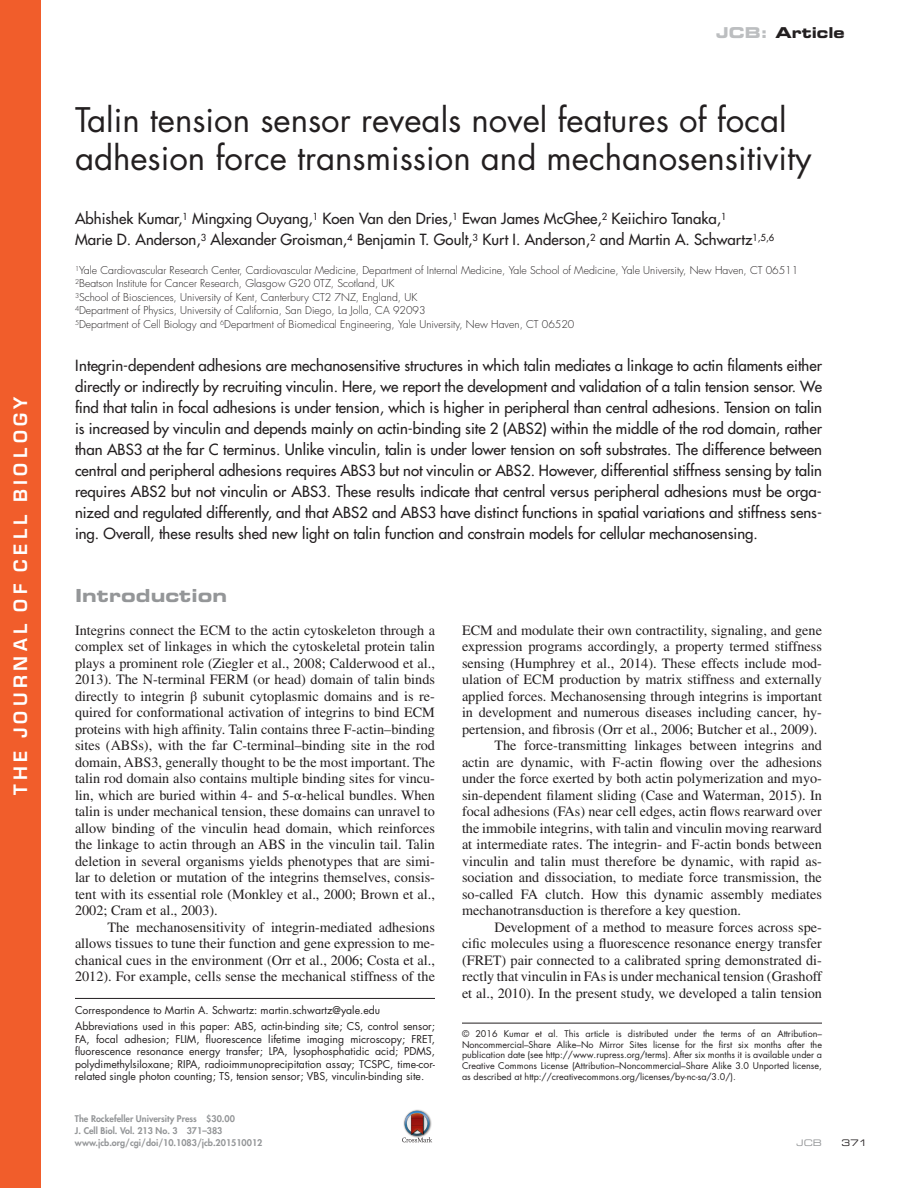
<style>
.page{position:relative;width:918px;height:1188px;background:#fff}
.page>*{position:absolute;margin:0;border:0;box-sizing:border-box;transform-origin:0 0}
.t1{font:33px/38.2px "Futura Std";color:#231f20}
.t2{font:600 18px "Eurostile";letter-spacing:.25em;color:#fff}
.t3{font:18px "Eurostile LT Std Bold Ex 2";letter-spacing:.005em;color:#949698}
.t4{font:500 15px/21px "Futura Std";color:#231f20;text-align:justify}
.t5{font:15px "Eurostile LT Std Bold Ex 2";color:#231f20}
.t6{font:14.25px/16.5px "Times LT Std";color:#231f20;text-align:justify}
.t7{font:300 10.5px/13.5px "Futura Std";color:#231f20}
.t8{font:10.5px/12.5px "Futura Std";color:#231f20}
.t9{font:9px/10.8px "Futura Std";color:#231f20;text-align:justify}
.t10{font:800 9px/12px "Futura Std";color:#949698}
.t11{font:9px "Eurostile LT Std Ex 2";color:#949698}
.t12{font:9px "Eurostile LT Std Ex 2";color:#231f20}
.s1{color:#bcbec0}
.s2{font-family:"STIX General"}
</style>
<div class="page">
<img style="left:409px;top:1109px;width:17px;height:4px">
<div style="left:404px;top:1111px;width:26px;height:25px;background:#4481b2;border-radius:50%"></div>
<svg style="left:405px;top:1111px;width:25px;height:25px"></svg>
<svg style="left:402px;top:1113px;width:30px;height:29px"></svg>
<hr style="left:462px;top:1023px;width:360px;height:1px;background:#231f20">
<hr style="left:75px;top:998px;width:360px;height:1px;background:#231f20">
<div style="left:0;top:0;width:40px;height:1188px;background:#f15d2b"></div>
<p class="t2" style="left:13px;top:795px;width:400px;rotate:-90deg">THE JOURNAL OF CELL BIOLOGY</p>
<p class="t5" style="left:716px;top:22px;width:130px"><span class="s1">JCB:</span> Article</p>
<h1 class="t1" style="left:75px;top:101px;width:738px">Talin tension sensor reveals novel features of focal adhesion force transmission and mechanosensitivity</h1>
<p class="t4" style="left:75px;top:209px;width:701px">Abhishek Kumar,<sup>1</sup> Mingxing Ouyang,<sup>1</sup> Koen Van den Dries,<sup>1</sup> Ewan James McGhee,<sup>2</sup> Keiichiro Tanaka,<sup>1<br></sup>Marie D. Anderson,<sup>3</sup> Alexander Groisman,<sup>4</sup> Benjamin T. Goult,<sup>3</sup> Kurt I. Anderson,<sup>2</sup> and Martin A. Schwartz<sup>1,5,6</sup></p>
<p class="t7" style="left:75px;top:264px;width:725px"><sup>1</sup>Yale Cardiovascular Research Center, Cardiovascular Medicine, Department of Internal Medicine, Yale School of Medicine, Yale University, New Haven, CT 06511<br><sup>2</sup>Beatson Institute for Cancer Research, Glasgow G20 0TZ, Scotland, UK<br><sup>3</sup>School of Biosciences, University of Kent, Canterbury CT2 7NZ, England, UK<br><sup>4</sup>Department of Physics, University of California, San Diego, La Jolla, CA 92093<br><sup>5</sup>Department of Cell Biology and <sup>6</sup>Department of Biomedical Engineering, Yale University, New Haven, CT 06520</p>
<p class="t4" style="left:75px;top:355px;width:749px">Integrin-dependent adhesions are mechanosensitive structures in which talin mediates a linkage to actin filaments either directly or indirectly by recruiting vinculin. Here, we report the development and validation of a talin tension sensor. We find that talin in focal adhesions is under tension, which is higher in peripheral than central adhesions. Tension on talin is increased by vinculin and depends mainly on actin-binding site 2 (ABS2) within the middle of the rod domain, rather than ABS3 at the far C terminus. Unlike vinculin, talin is under lower tension on soft substrates. The difference between central and peripheral adhesions requires ABS3 but not vinculin or ABS2. However, differential stiffness sensing by talin requires ABS2 but not vinculin or ABS3. These results indicate that central versus peripheral adhesions must be orga&shy;nized and regulated differently, and that ABS2 and ABS3 have distinct functions in spatial variations and stiffness sens&shy;ing. Overall, these results shed new light on talin function and constrain models for cellular mechanosensing.</p>
<p class="t3" style="left:75px;top:582px;width:154px">Introduction</p>
<p class="t6" style="left:75px;top:621px;width:362px">Integrins connect the ECM to the actin cytoskeleton through a complex set of linkages in which the cytoskeletal protein talin plays a prominent role (Ziegler et al., 2008; Calderwood et al., 2013). The N-terminal FERM (or head) domain of talin binds directly to integrin <span class="s2">β</span> subunit cytoplasmic domains and is re&shy;quired for conformational activation of integrins to bind ECM proteins with high affinity. Talin contains three F-actin–binding sites (ABSs), with the far C-terminal–binding site in the rod domain, ABS3, generally thought to be the most important. The talin rod domain also contains multiple binding sites for vincu&shy;lin, which are buried within 4- and 5-<span class="s2">α</span>-helical bundles. When talin is under mechanical tension, these domains can unravel to allow binding of the vinculin head domain, which reinforces the linkage to actin through an ABS in the vinculin tail. Talin deletion in several organisms yields phenotypes that are simi&shy;lar to deletion or mutation of the integrins themselves, consis&shy;tent with its essential role (Monkley et al., 2000; Brown et al., 2002; Cram et al., 2003).</p>
<p class="t6" style="left:75px;top:918px;width:362px;text-indent:32px">The mechanosensitivity of integrin-mediated adhesions allows tissues to tune their function and gene expression to me&shy;chanical cues in the environment (Orr et al., 2006; Costa et al., 2012). For example, cells sense the mechanical stiffness of the</p>
<p class="t8" style="left:75px;top:1001px;width:362px;line-height:16.8px">Correspondence to Martin A. Schwartz: martin.schwartz@yale.edu<br>Abbreviations used in this paper: ABS, actin-binding site; CS, control sensor;</p>
<p class="t8" style="left:75px;top:1033px;width:362px;text-align:justify">FA, focal adhesion; FLIM, fluorescence lifetime imaging microscopy; FRET, fluorescence resonance energy transfer; LPA, lysophosphatidic acid; PDMS, polydimethylsiloxane; RIPA, radioimmunoprecipitation assay; TCSPC, time-cor&shy;related single photon counting; TS, tension sensor; VBS, vinculin-binding site.</p>
<p class="t10" style="left:75px;top:1112px;width:189px">The Rockefeller University Press $30.00<br>J. Cell Biol. Vol. 213 No. 3 371–383 www.jcb.org/cgi/doi/10.1083/jcb.201510012</p>
<p class="t6" style="left:462px;top:621px;width:362px">ECM and modulate their own contractility, signaling, and gene</p>
<p class="t6" style="left:462px;top:638px;width:361px">expression programs accordingly, a property termed stiffness</p>
<p class="t6" style="left:462px;top:654px;width:362px">sensing (Humphrey et al., 2014). These effects include mod-</p>
<p class="t6" style="left:462px;top:671px;width:362px">ulation of ECM production by matrix stiffness and externally</p>
<p class="t6" style="left:462px;top:687px;width:361px">applied forces. Mechanosensing through integrins is important</p>
<p class="t6" style="left:462px;top:704px;width:362px">in development and numerous diseases including cancer, hy-</p>
<p class="t6" style="left:462px;top:720px;width:357px">pertension, and fibrosis (Orr et al., 2006; Butcher et al., 2009).</p>
<p class="t6" style="left:494px;top:737px;width:329px">The force-transmitting linkages between integrins and</p>
<p class="t6" style="left:462px;top:753px;width:361px">actin are dynamic, with F-actin flowing over the adhesions</p>
<p class="t6" style="left:462px;top:770px;width:362px">under the force exerted by both actin polymerization and myo-</p>
<p class="t6" style="left:462px;top:786px;width:362px">sin-dependent filament sliding (Case and Waterman, 2015). In</p>
<p class="t6" style="left:462px;top:803px;width:362px">focal adhesions (FAs) near cell edges, actin flows rearward over</p>
<p class="t6" style="left:462px;top:819px;width:361px">the immobile integrins, with talin and vinculin moving rearward</p>
<p class="t6" style="left:462px;top:836px;width:361px">at intermediate rates. The integrin- and F-actin bonds between</p>
<p class="t6" style="left:462px;top:852px;width:362px">vinculin and talin must therefore be dynamic, with rapid as-</p>
<p class="t6" style="left:462px;top:869px;width:361px">sociation and dissociation, to mediate force transmission, the</p>
<p class="t6" style="left:462px;top:885px;width:361px">so-called FA clutch. How this dynamic assembly mediates</p>
<p class="t6" style="left:462px;top:902px;width:281px">mechanotransduction is therefore a key question.</p>
<p class="t6" style="left:494px;top:918px;width:329px">Development of a method to measure forces across spe-</p>
<p class="t6" style="left:462px;top:935px;width:361px">cific molecules using a fluorescence resonance energy transfer</p>
<p class="t6" style="left:462px;top:951px;width:361px">(FRET) pair connected to a calibrated spring demonstrated di-</p>
<p class="t6" style="left:462px;top:968px;width:362px">rectly that vinculin in FAs is under mechanical tension (Grashoff</p>
<p class="t6" style="left:462px;top:984px;width:361px">et al., 2010). In the present study, we developed a talin tension</p>
<p class="t9" style="left:462px;top:1028px;width:362px">© 2016 Kumar et al. This article is distributed under the terms of an Attribution– Noncommercial–Share Alike–No Mirror Sites license for the first six months after the publication date (see http://www.rupress.org/terms). After six months it is available under a Creative Commons License (Attribution–Noncommercial–Share Alike 3.0 Unported license, as described at http://creativecommons.org/licenses/by-nc-sa/3.0/).</p>
<p class="t11" style="left:796px;top:1136px;width:27px">JCB</p>
<p class="t12" style="left:842px;top:1136px;width:28px">371</p>
</div>
